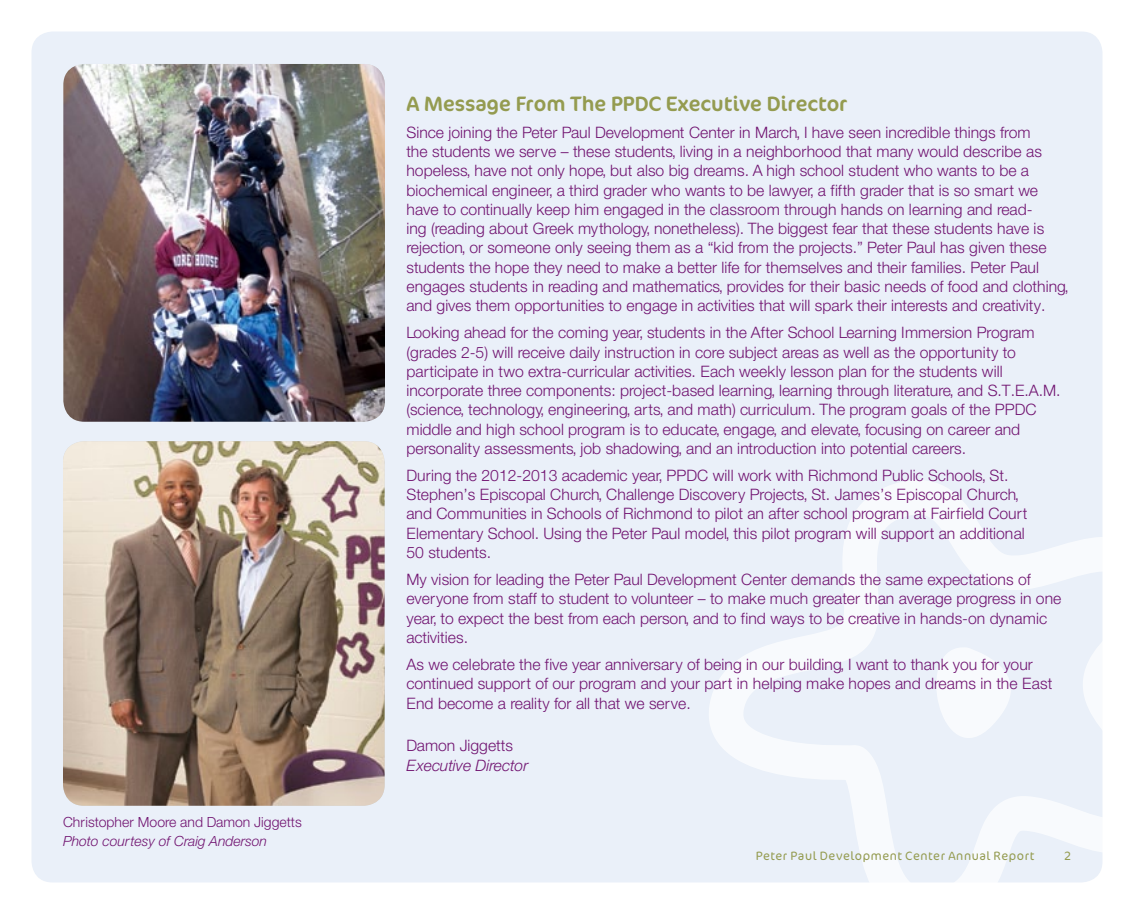
<style>
.page{position:relative;width:1134px;height:914px;background:#fff}
.page>*{position:absolute;margin:0;border:0;box-sizing:border-box;transform-origin:0 0}
.Body{font:21px "Cocon";color:#949b50}
.Body-2{font:300 15.75px/19.2px "Helvetica Neue";color:#711471}
.Body-3{font:italic 300 15.75px/19.2px "Helvetica Neue";color:#711471}
.Body-4{font:300 14px "Helvetica Neue";color:#711471}
.Body-5{font:italic 300 14px "Helvetica Neue";color:#711471}
.t1{font:300 12.25px "Cocon";letter-spacing:.045em;color:#949b50}
.s1{font-style:normal}
</style>
<div class="page">
<div style="left:32px;top:32px;width:1070px;height:850px;background:#eaf0f9;border-radius:21px"></div>
<svg style="left:676px;top:474px;width:427px;height:409px"></svg>
<svg style="left:925px;top:641px;width:94px;height:105px"></svg>
<img style="left:63px;top:441px;width:322px;height:364px">
<img style="left:63px;top:64px;width:322px;height:357px">
<p class="Body-4" style="left:63px;top:813px;width:240px">Christopher Moore and Damon Jiggetts</p>
<p class="Body-5" style="left:63px;top:832px;width:205px">Photo courtesy of Craig Anderson</p>
<p class="Body" style="left:406px;top:91px;width:442px">A Message From The PPDC Executive Director</p>
<p class="Body-2" style="left:406px;top:122px;width:664px">Since joining the Peter Paul Development Center in March, I have seen incredible things from<br>the students we serve – these students, living in a neighborhood that many would describe as hopeless, have not only hope, but also big dreams. A high school student who wants to be a biochemical engineer, a third grader who wants to be lawyer, a fifth grader that is so smart we have to continually keep him engaged in the classroom through hands on learning and read-<br>ing (reading about Greek mythology, nonetheless). The biggest fear that these students have is rejection, or someone only seeing them as a “kid from the projects.” Peter Paul has given these students the hope they need to make a better life for themselves and their families. Peter Paul engages students in reading and mathematics, provides for their basic needs of food and clothing, and gives them opportunities to engage in activities that will spark their interests and creativity.</p>
<p class="Body-2" style="left:406px;top:322px;width:656px">Looking ahead for the coming year, students in the After School Learning Immersion Program (grades 2-5) will receive daily instruction in core subject areas as well as the opportunity to participate in two extra-curricular activities. Each weekly lesson plan for the students will incorporate three components: project-based learning, learning through literature, and S.T.E.A.M. (science, technology, engineering, arts, and math) curriculum. The program goals of the PPDC middle and high school program is to educate, engage, and elevate, focusing on career and personality assessments, job shadowing, and an introduction into potential careers.</p>
<p class="Body-2" style="left:406px;top:465px;width:623px">During the 2012-2013 academic year, PPDC will work with Richmond Public Schools, St.<br>Stephen’s Episcopal Church, Challenge Discovery Projects, St. James’s Episcopal Church, and Communities in Schools of Richmond to pilot an after school program at Fairfield Court Elementary School. Using the Peter Paul model, this pilot program will support an additional 50 students.</p>
<p class="Body-2" style="left:406px;top:569px;width:657px">My vision for leading the Peter Paul Development Center demands the same expectations of everyone from staff to student to volunteer – to make much greater than average progress in one year, to expect the best from each person, and to find ways to be creative in hands-on dynamic activities.</p>
<p class="Body-2" style="left:406px;top:654px;width:647px">As we celebrate the five year anniversary of being in our building, I want to thank you for your continued support of our program and your part in helping make hopes and dreams in the East<br>End become a reality for all that we serve.</p>
<p class="Body-3" style="left:406px;top:736px;width:123px"><span class="s1">Damon Jiggetts<br></span>Executive Director</p>
<p class="t1" style="left:756px;top:849px;width:280px">Peter Paul Development Center Annual Report</p>
<p class="t1" style="left:1064px;top:849px;width:8px">2</p>
</div>
